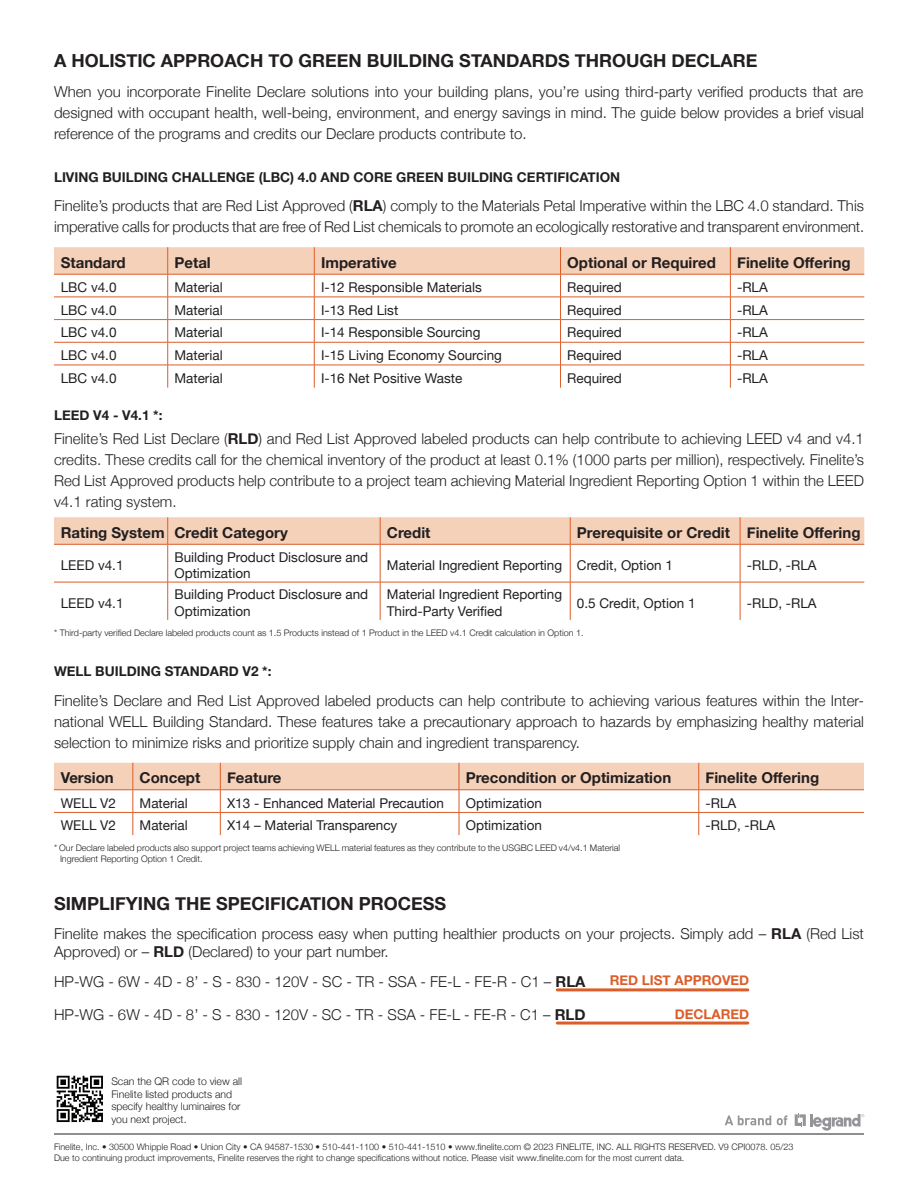
<style>
.page{position:relative;width:918px;height:1188px;background:#fff}
.page>*{position:absolute;margin:0;border:0;box-sizing:border-box;transform-origin:0 0}
.t1{font:700 18px "Helvetica Neue";color:#231f20}
.t2{font:300 15px/21px "Helvetica Neue";color:#231f20;text-align:justify}
.t3{font:700 15px "Helvetica Neue";color:#231f20}
.t4{font:13.5px/16.2px "Helvetica Neue";color:#231f20}
.t5{font:700 13.5px "Helvetica Neue";color:#231f20}
.t6{font:700 13.5px "Helvetica Neue";color:#dc5d29}
.t7{font:300 10.5px/12.6px "Helvetica Neue";color:#231f20}
.t8{font:300 9px/10.8px "Helvetica Neue";color:#231f20}
.s1{font-weight:700}
</style>
<div class="page">
<svg style="left:54px;top:247px;width:810px;height:141px"></svg>
<svg style="left:54px;top:517px;width:810px;height:27px;background:#f5cfb7"></svg>
<hr style="left:54px;top:544px;width:114px;height:1px;background:#dc5d29">
<hr style="left:168px;top:544px;width:212px;height:1px;background:#dc5d29">
<hr style="left:167px;top:544px;width:1px;height:38px;background:#dc5d29">
<hr style="left:380px;top:544px;width:190px;height:1px;background:#dc5d29">
<hr style="left:380px;top:544px;width:1px;height:38px;background:#dc5d29">
<hr style="left:570px;top:544px;width:170px;height:1px;background:#dc5d29">
<hr style="left:570px;top:544px;width:1px;height:38px;background:#dc5d29">
<hr style="left:740px;top:544px;width:124px;height:1px;background:#dc5d29">
<hr style="left:740px;top:544px;width:1px;height:38px;background:#dc5d29">
<hr style="left:54px;top:582px;width:114px;height:1px;background:#dc5d29">
<hr style="left:168px;top:582px;width:212px;height:1px;background:#dc5d29">
<hr style="left:167px;top:582px;width:1px;height:38px;background:#dc5d29">
<hr style="left:380px;top:582px;width:190px;height:1px;background:#dc5d29">
<hr style="left:380px;top:582px;width:1px;height:38px;background:#dc5d29">
<hr style="left:570px;top:582px;width:170px;height:1px;background:#dc5d29">
<hr style="left:570px;top:582px;width:1px;height:38px;background:#dc5d29">
<hr style="left:740px;top:582px;width:124px;height:1px;background:#dc5d29">
<hr style="left:740px;top:582px;width:1px;height:38px;background:#dc5d29">
<svg style="left:54px;top:763px;width:810px;height:72px"></svg>
<hr style="left:557px;top:988px;width:191px;height:3px;background:#dc5d29">
<hr style="left:557px;top:1022px;width:191px;height:3px;background:#dc5d29">
<hr style="left:54px;top:1134px;width:810px;height:1px;background:#231f20">
<div style="left:55px;top:1074px;width:50px;height:50px;background:linear-gradient(to right,#f6f6f6,#fafafa)"></div>
<svg style="left:57px;top:1076px;width:46px;height:46px"></svg>
<svg style="left:795px;top:1113px;width:69px;height:18px"></svg>
<svg style="left:725px;top:1116px;width:46px;height:9px"></svg>
<svg style="left:777px;top:1115px;width:10px;height:10px"></svg>
<p class="t1" style="left:54px;top:47px;width:705px">A HOLISTIC APPROACH TO GREEN BUILDING STANDARDS THROUGH DECLARE</p>
<p class="t2" style="left:54px;top:80px;width:811px">When you incorporate Finelite Declare solutions into your building plans, you’re using third-party verified products that are designed with occupant health, well-being, environment, and energy savings in mind. The guide below provides a brief visual reference of the programs and credits our Declare products contribute to.</p>
<p class="t5" style="left:54px;top:166px;width:568px">LIVING BUILDING CHALLENGE (LBC) 4.0 AND CORE GREEN BUILDING CERTIFICATION</p>
<p class="t2" style="left:54px;top:194px;width:812px">Finelite’s products that are Red List Approved (<span class="s1">RLA</span>) comply to the Materials Petal Imperative within the LBC 4.0 standard. This imperative calls for products that are free of Red List chemicals to promote an ecologically restorative and transparent environment.</p>
<p class="t3" style="left:61px;top:251px;width:67px">Standard</p>
<p class="t3" style="left:174px;top:251px;width:38px">Petal</p>
<p class="t3" style="left:321px;top:251px;width:77px">Imperative</p>
<p class="t3" style="left:567px;top:251px;width:150px">Optional or Required</p>
<p class="t3" style="left:737px;top:251px;width:115px">Finelite Offering</p>
<p class="t4" style="left:61px;top:280px;width:57px">LBC v4.0</p>
<p class="t4" style="left:174px;top:280px;width:50px">Material</p>
<p class="t4" style="left:321px;top:280px;width:162px">I-12 Responsible Materials</p>
<p class="t4" style="left:567px;top:280px;width:56px">Required</p>
<p class="t4" style="left:737px;top:280px;width:32px">-RLA</p>
<p class="t4" style="left:61px;top:303px;width:57px">LBC v4.0</p>
<p class="t4" style="left:174px;top:303px;width:50px">Material</p>
<p class="t4" style="left:321px;top:303px;width:79px">I-13 Red List</p>
<p class="t4" style="left:567px;top:303px;width:56px">Required</p>
<p class="t4" style="left:737px;top:303px;width:32px">-RLA</p>
<p class="t4" style="left:61px;top:325px;width:57px">LBC v4.0</p>
<p class="t4" style="left:174px;top:325px;width:50px">Material</p>
<p class="t4" style="left:321px;top:325px;width:161px">I-14 Responsible Sourcing</p>
<p class="t4" style="left:567px;top:325px;width:56px">Required</p>
<p class="t4" style="left:737px;top:325px;width:32px">-RLA</p>
<p class="t4" style="left:61px;top:348px;width:57px">LBC v4.0</p>
<p class="t4" style="left:174px;top:348px;width:50px">Material</p>
<p class="t4" style="left:321px;top:348px;width:183px">I-15 Living Economy Sourcing</p>
<p class="t4" style="left:567px;top:348px;width:56px">Required</p>
<p class="t4" style="left:737px;top:348px;width:32px">-RLA</p>
<p class="t4" style="left:61px;top:371px;width:57px">LBC v4.0</p>
<p class="t4" style="left:174px;top:371px;width:50px">Material</p>
<p class="t4" style="left:321px;top:371px;width:143px">I-16 Net Positive Waste</p>
<p class="t4" style="left:567px;top:371px;width:56px">Required</p>
<p class="t4" style="left:737px;top:371px;width:32px">-RLA</p>
<p class="t5" style="left:54px;top:405px;width:110px">LEED V4 - V4.1 *:</p>
<p class="t2" style="left:54px;top:427px;width:812px">Finelite’s Red List Declare (<span class="s1">RLD</span>) and Red List Approved labeled products can help contribute to achieving LEED v4 and v4.1 credits. These credits call for the chemical inventory of the product at least 0.1% (1000 parts per million), respectively. Finelite’s Red List Approved products help contribute to a project team achieving Material Ingredient Reporting Option 1 within the LEED v4.1 rating system.</p>
<p class="t3" style="left:61px;top:521px;width:105px">Rating System</p>
<p class="t3" style="left:174px;top:521px;width:115px">Credit Category</p>
<p class="t3" style="left:387px;top:521px;width:45px">Credit</p>
<p class="t3" style="left:577px;top:521px;width:155px">Prerequisite or Credit</p>
<p class="t3" style="left:747px;top:521px;width:115px">Finelite Offering</p>
<p class="t4" style="left:61px;top:557px;width:64px">LEED v4.1</p>
<p class="t4" style="left:174px;top:549px;width:195px">Building Product Disclosure and<br>Optimization</p>
<p class="t4" style="left:387px;top:557px;width:177px">Material Ingredient Reporting</p>
<p class="t4" style="left:577px;top:557px;width:98px">Credit, Option 1</p>
<p class="t4" style="left:747px;top:557px;width:71px">-RLD, -RLA</p>
<p class="t4" style="left:61px;top:595px;width:64px">LEED v4.1</p>
<p class="t4" style="left:174px;top:587px;width:195px">Building Product Disclosure and<br>Optimization</p>
<p class="t4" style="left:387px;top:587px;width:177px">Material Ingredient Reporting</p>
<p class="t4" style="left:577px;top:595px;width:120px">0.5 Credit, Option 1</p>
<p class="t4" style="left:747px;top:595px;width:71px">-RLD, -RLA</p>
<p class="t4" style="left:387px;top:603px;width:117px">Third-Party Verified</p>
<p class="t8" style="left:54px;top:627px;width:531px">* Third-party verified Declare labeled products count as 1.5 Products instead of 1 Product in the LEED v4.1 Credit calculation in Option 1.</p>
<p class="t5" style="left:54px;top:661px;width:219px">WELL BUILDING STANDARD V2 *:</p>
<p class="t2" style="left:54px;top:689px;width:812px">Finelite’s Declare and Red List Approved labeled products can help contribute to achieving various features within the Inter&shy;national WELL Building Standard. These features take a precautionary approach to hazards by emphasizing healthy material selection to minimize risks and prioritize supply chain and ingredient transparency.</p>
<p class="t3" style="left:61px;top:766px;width:55px">Version</p>
<p class="t3" style="left:140px;top:766px;width:62px">Concept</p>
<p class="t3" style="left:227px;top:766px;width:56px">Feature</p>
<p class="t3" style="left:466px;top:766px;width:207px">Precondition or Optimization</p>
<p class="t3" style="left:706px;top:766px;width:115px">Finelite Offering</p>
<p class="t4" style="left:61px;top:795px;width:57px">WELL V2</p>
<p class="t4" style="left:140px;top:795px;width:50px">Material</p>
<p class="t4" style="left:227px;top:795px;width:219px">X13 - Enhanced Material Precaution</p>
<p class="t4" style="left:466px;top:795px;width:78px">Optimization</p>
<p class="t4" style="left:706px;top:795px;width:32px">-RLA</p>
<p class="t4" style="left:61px;top:818px;width:57px">WELL V2</p>
<p class="t4" style="left:140px;top:818px;width:50px">Material</p>
<p class="t4" style="left:227px;top:818px;width:172px">X14 – Material Transparency</p>
<p class="t4" style="left:466px;top:818px;width:78px">Optimization</p>
<p class="t4" style="left:706px;top:818px;width:71px">-RLD, -RLA</p>
<p class="t8" style="left:60px;top:842px;width:562px;text-indent:-6px">* Our Declare labeled products also support project teams achieving WELL material features as they contribute to the USGBC LEED v4/v4.1 Material<br>Ingredient Reporting Option 1 Credit.</p>
<p class="t1" style="left:54px;top:889px;width:394px">SIMPLIFYING THE SPECIFICATION PROCESS</p>
<p class="t2" style="left:54px;top:924px;width:812px;line-height:18px">Finelite makes the specification process easy when putting healthier products on your projects. Simply add – <span class="s1">RLA</span> (Red List<br>Approved) or – <span class="s1">RLD</span> (Declared) to your part number.</p>
<p class="t2" style="left:54px;top:970px;width:533px">HP-WG - 6W - 4D - 8’ - S - 830 - 120V - SC - TR - SSA - FE-L - FE-R - C1 – <span class="s1">RLA</span></p>
<p class="t2" style="left:54px;top:1003px;width:533px">HP-WG - 6W - 4D - 8’ - S - 830 - 120V - SC - TR - SSA - FE-L - FE-R - C1 – <span class="s1">RLD</span></p>
<p class="t7" style="left:111px;top:1074px;width:132px">Scan the QR code to view all<br>Finelite listed products and specify healthy luminaires for you next project.</p>
<p class="t6" style="left:610px;top:970px;width:141px">RED LIST APPROVED</p>
<p class="t6" style="left:675px;top:1003px;width:76px">DECLARED</p>
<p class="t8" style="left:54px;top:1141px;width:741px">Finelite, Inc. • 30500 Whipple Road • Union City • CA 94587-1530 • 510-441-1100 • 510-441-1510 • www.finelite.com © 2023 FINELITE, INC. ALL RIGHTS RESERVED. V9 CPI0078. 05/23</p>
<p class="t8" style="left:54px;top:1152px;width:632px">Due to continuing product improvements, Finelite reserves the right to change specifications without notice. Please visit www.finelite.com for the most current data.</p>
</div>
